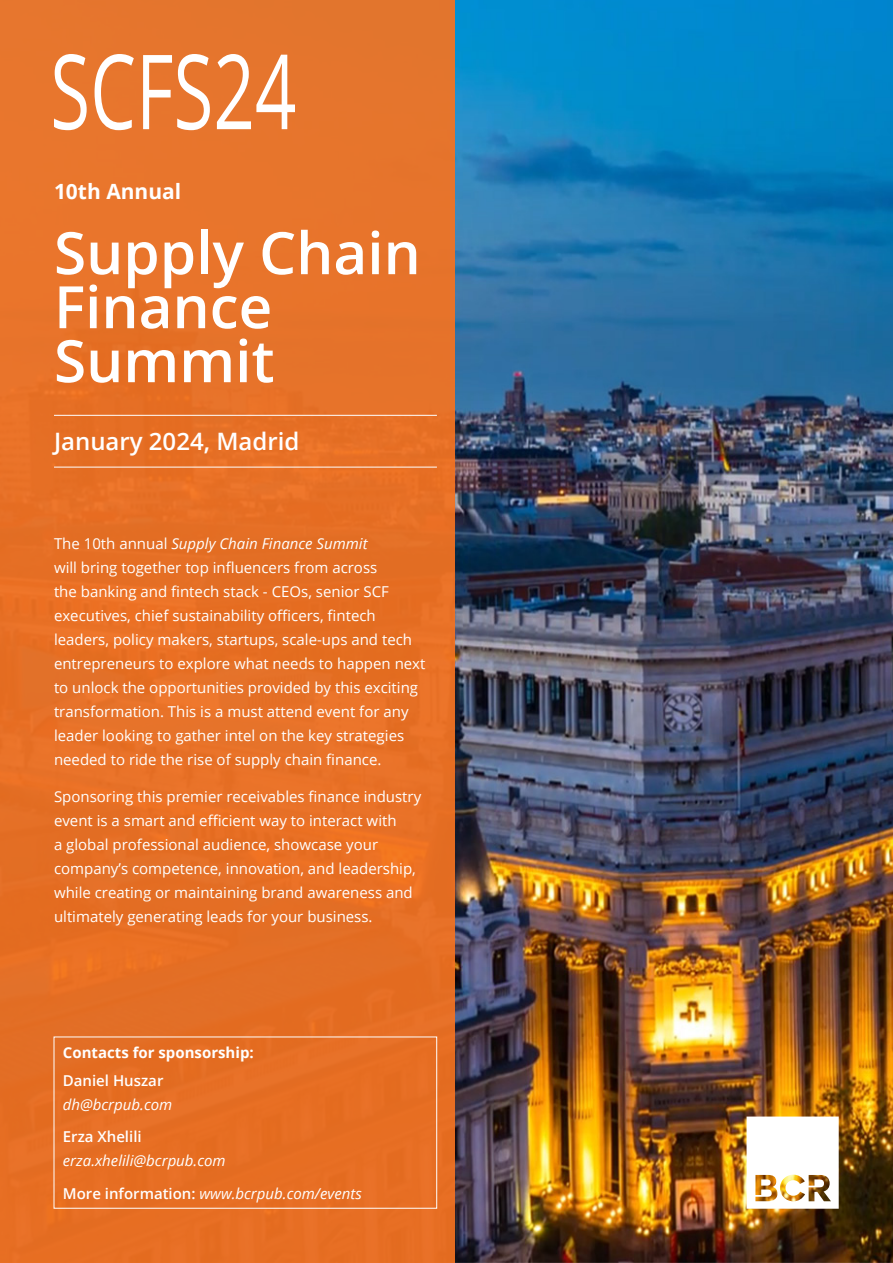
<style>
.page{position:relative;width:893px;height:1263px;background:#fff}
.page>*{position:absolute;margin:0;border:0;box-sizing:border-box;transform-origin:0 0}
.t1{font:600 58.5px/54px "Open Sans";color:#fff}
.t2{font:600 24px "Open Sans";color:#fff}
.t3{font:700 21px "Open Sans";color:#fff}
.t4{font:15px/24px "Open Sans";color:#fff}
.t5{font:italic 15px "Open Sans";color:#fff}
.t6{font:700 15px "Open Sans";color:#fff}
.t7{font:600 15px "Open Sans";color:#fff}
.s1{font-style:italic}
.s2{font-weight:600;font-style:normal}
</style>
<div class="page">
<img style="left:455px;top:0;width:438px;height:1263px">
<svg style="left:746px;top:1116px;width:93px;height:93px"></svg>
<div style="left:0;top:0;width:455px;height:1263px;background:#e67026"></div>
<hr style="left:54px;top:415px;width:383px;height:1px;background:#fff">
<hr style="left:54px;top:467px;width:383px;height:1px;background:#fff">
<svg style="left:54px;top:54px;width:241px;height:76px"></svg>
<p class="t3" style="left:54px;top:176px;width:129px">10th Annual</p>
<p class="t1" style="left:54px;top:225px;width:368px">Supply Chain<br>Finance<br>Summit</p>
<p class="t2" style="left:54px;top:424px;width:247px">January 2024, Madrid</p>
<p class="t4" style="left:54px;top:532px;width:373px">The 10th annual <span class="s1">Supply Chain Finance Summit<br></span>will bring together top influencers from across<br>the banking and fintech stack - CEOs, senior SCF executives, chief sustainability officers, fintech leaders, policy makers, startups, scale-ups and tech entrepreneurs to explore what needs to happen next to unlock the opportunities provided by this exciting transformation. This is a must attend event for any leader looking to gather intel on the key strategies needed to ride the rise of supply chain finance.</p>
<p class="t4" style="left:54px;top:784px;width:369px">Sponsoring this premier receivables finance industry event is a smart and efficient way to interact with<br>a global professional audience, showcase your company’s competence, innovation, and leadership, while creating or maintaining brand awareness and ultimately generating leads for your business.</p>
<p class="t6" style="left:63px;top:1042px;width:192px">Contacts for sponsorship:</p>
<p class="t7" style="left:63px;top:1070px;width:102px">Daniel Huszar</p>
<p class="t5" style="left:63px;top:1094px;width:111px">dh@bcrpub.com</p>
<p class="t7" style="left:63px;top:1127px;width:80px">Erza Xhelili</p>
<p class="t5" style="left:63px;top:1151px;width:164px">erza.xhelili@bcrpub.com</p>
<p class="t5" style="left:63px;top:1183px;width:300px"><span class="s2">More information:</span> www.bcrpub.com/events</p>
</div>
